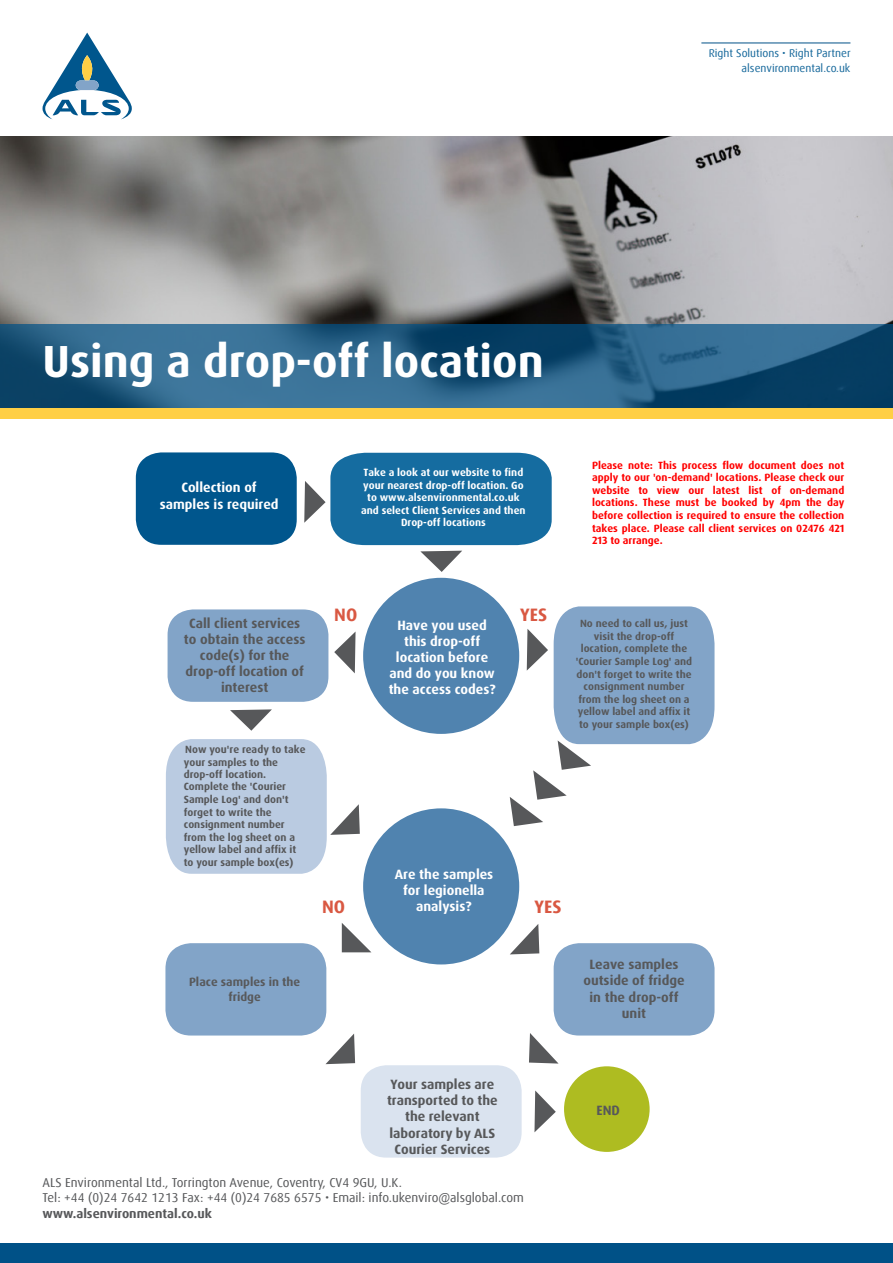
<style>
.page{position:relative;width:893px;height:1263px;background:#fff}
.page>*{position:absolute;margin:0;border:0;box-sizing:border-box;transform-origin:0 0}
.Bílý_nadpis{font:700 45px "Dax Pro";color:#fff}
.Podnadpis_šedý{font:700 18px "Dax Offc Pro";color:#d95842}
.Podnadpis_šedý-2{font:700 13.5px/16.2px "Dax Pro";color:#57585a;text-align:center}
.Podnadpis_šedý-3{font:700 13.5px/16.2px "Dax Pro";color:#fff;text-align:center}
.Podnadpis_šedý-4{font:700 13.5px "Dax Offc Pro";color:#57585a}
.t1{font:12.9px/15.3px "Dax Offc Pro";color:#57585a}
.t2{font:700 12px/14.4px "Dax Pro";color:#58595b;text-align:center}
.t3{font:11.25px/14.4px "Dax Offc Pro";color:#16689b;text-align:right}
.Podnadpis_šedý-5{font:700 10.5px/12.6px "Dax Pro";color:#57585a;text-align:center}
.t4{font:700 10.5px/12.6px "Dax Pro";color:#f00;text-align:justify}
.Podnadpis_šedý-6{font:700 10.5px/12.6px "Dax Pro";color:#fff;text-align:center}
.s1{font-weight:700}
</style>
<div class="page">
<div style="left:0;top:1243px;width:893px;height:20px;background:#005187"></div>
<svg style="left:43px;top:33px;width:89px;height:86px"></svg>
<hr style="left:701px;top:43px;width:149px;height:1px;background:#005187">
<img style="left:0;top:136px;width:893px;height:188px">
<svg style="left:0;top:324px;width:893px;height:84px;background:#255d82"></svg>
<div style="left:0;top:408px;width:893px;height:11px;background:#ffcf45"></div>
<div style="left:363px;top:578px;width:156px;height:156px;background:#5083af;border-radius:50%"></div>
<div style="left:363px;top:808px;width:156px;height:156px;background:#5083af;border-radius:50%"></div>
<div style="left:564px;top:1066px;width:86px;height:86px;background:#aebc21;border-radius:50%"></div>
<svg style="left:334px;top:631px;width:22px;height:42px"></svg>
<div style="left:136px;top:452px;width:161px;height:93px;background:#00568d;border-radius:26px"></div>
<div style="left:361px;top:1065px;width:161px;height:92px;background:#dae3ef;border-radius:26px"></div>
<svg style="left:420px;top:551px;width:42px;height:21px"></svg>
<svg style="left:342px;top:923px;width:29px;height:29px"></svg>
<div style="left:168px;top:609px;width:160px;height:93px;background:#82a4c8;border-radius:26px"></div>
<svg style="left:166px;top:739px;width:194px;height:135px"></svg>
<svg style="left:230px;top:709px;width:42px;height:22px"></svg>
<div style="left:165px;top:943px;width:161px;height:92px;background:#82a4c8;border-radius:26px"></div>
<div style="left:554px;top:943px;width:160px;height:92px;background:#82a4c8;border-radius:26px"></div>
<svg style="left:304px;top:453px;width:248px;height:92px;background:#327daa"></svg>
<svg style="left:534px;top:1090px;width:22px;height:42px"></svg>
<svg style="left:510px;top:606px;width:204px;height:220px"></svg>
<svg style="left:510px;top:924px;width:29px;height:30px"></svg>
<svg style="left:326px;top:1033px;width:29px;height:31px"></svg>
<svg style="left:529px;top:1033px;width:29px;height:30px"></svg>
<p class="t3" style="left:709px;top:46px;width:143px">Right Solutions • Right Partner alsenvironmental.co.uk</p>
<p class="Bílý_nadpis" style="left:43px;top:333px;width:503px">Using a drop-off location</p>
<p class="Podnadpis_šedý-3" style="left:160px;top:480px;width:120px">Collection of samples is required</p>
<p class="Podnadpis_šedý-6" style="left:361px;top:466px;width:166px">Take a look at our website to find your nearest drop-off location. Go to www.alsenvironmental.co.uk and select Client Services and then<br>Drop-off locations</p>
<p class="t4" style="left:592px;top:459px;width:254px">Please note: This process flow document does not apply to our 'on-demand' locations. Please check our website to view our latest list of on-demand locations. These must be booked by 4pm the day before collection is required to ensure the collection takes place. Please call client services on 02476 421<br>213 to arrange.</p>
<p class="Podnadpis_šedý-2" style="left:184px;top:615px;width:123px">Call client services to obtain the access code(s) for the drop-off location of interest</p>
<p class="Podnadpis_šedý-5" style="left:184px;top:743px;width:123px;text-align:left">Now you're ready to take your samples to the drop-off location.<br>Complete the 'Courier<br>Sample Log' and don't forget to write the consignment number from the log sheet on a yellow label and affix it to your sample box(es)</p>
<p class="t2" style="left:189px;top:975px;width:113px">Place samples in the fridge</p>
<p class="Podnadpis_šedý" style="left:334px;top:603px;width:25px">NO</p>
<p class="Podnadpis_šedý" style="left:520px;top:603px;width:28px">YES</p>
<p class="Podnadpis_šedý-3" style="left:389px;top:617px;width:108px">Have you used this drop-off location before and do you know the access codes?</p>
<p class="Podnadpis_šedý-5" style="left:576px;top:617px;width:118px">No need to call us, just visit the drop-off location, complete the 'Courier Sample Log' and don't forget to write the consignment number from the log sheet on a yellow label and affix it to your sample box(es)</p>
<p class="Podnadpis_šedý-3" style="left:395px;top:866px;width:100px">Are the samples for legionella analysis?</p>
<p class="Podnadpis_šedý" style="left:322px;top:895px;width:25px">NO</p>
<p class="Podnadpis_šedý" style="left:534px;top:895px;width:28px">YES</p>
<p class="Podnadpis_šedý-2" style="left:583px;top:956px;width:103px">Leave samples outside of fridge in the drop-off unit</p>
<p class="Podnadpis_šedý-2" style="left:387px;top:1076px;width:112px">Your samples are transported to the the relevant laboratory by ALS<br>Courier Services</p>
<p class="t1" style="left:43px;top:1175px;width:483px">ALS Environmental Ltd., Torrington Avenue, Coventry, CV4 9GU, U.K.<br>Tel: +44 (0)24 7642 1213 Fax: +44 (0)24 7685 6575 • Email: info.ukenviro@alsglobal.com <span class="s1">www.alsenvironmental.co.uk</span></p>
<p class="Podnadpis_šedý-4" style="left:597px;top:1101px;width:25px">END</p>
</div>
